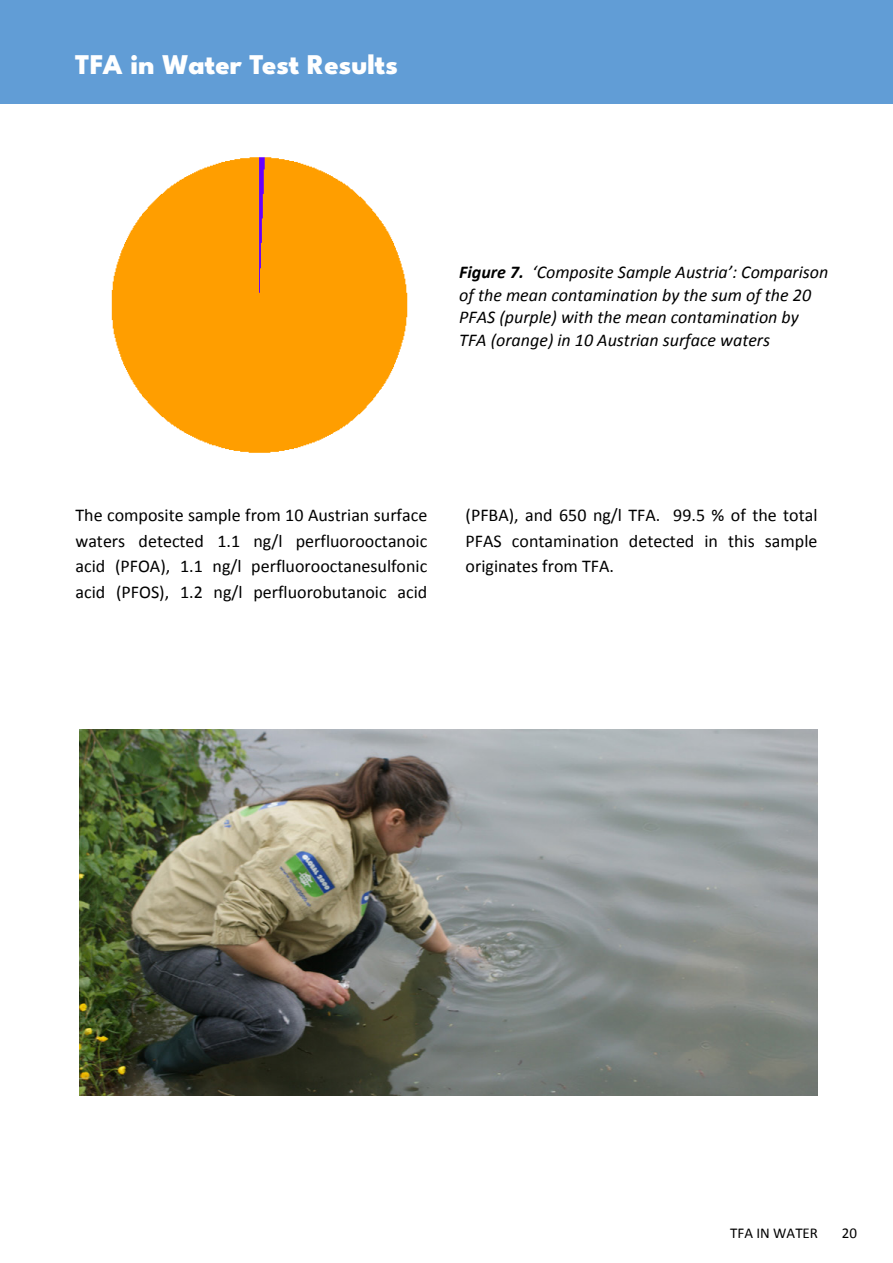
<style>
.page{position:relative;width:893px;height:1263px;background:#fff}
.page>*{position:absolute;margin:0;border:0;box-sizing:border-box;transform-origin:0 0}
.t1{font:800 28.5px "League Spartan";color:#fff}
.t2{font:18px/25.5px "Calibri";color:#000;text-align:justify}
.t3{font:italic 18px/22.5px "Calibri";color:#000}
.t4{font:15px "Calibri";color:#000}
.s1{font-weight:700}
</style>
<div class="page">
<div style="left:0;top:0;width:893px;height:103px;background:#619dd6"></div>
<img style="left:111px;top:157px;width:297px;height:296px">
<img style="left:79px;top:730px;width:738px;height:365px">
<h1 class="t1" style="left:75px;top:42px;width:324px">TFA in Water Test Results</h1>
<p class="t3" style="left:459px;top:260px;width:371px"><span class="s1">Figure 7.</span> ‘Composite Sample Austria’: Comparison of the mean contamination by the sum of the 20<br>PFAS (purple) with the mean contamination by TFA (orange) in 10 Austrian surface waters</p>
<p class="t2" style="left:75px;top:502px;width:353px">The composite sample from 10 Austrian surface waters detected 1.1 ng/l perfluorooctanoic acid (PFOA), 1.1 ng/l perfluorooctanesulfonic acid (PFOS), 1.2 ng/l perfluorobutanoic acid</p>
<p class="t2" style="left:466px;top:502px;width:353px">(PFBA), and 650 ng/l TFA. 99.5 % of the total PFAS contamination detected in this sample originates from TFA.</p>
<p class="t4" style="left:730px;top:1223px;width:89px">TFA IN WATER</p>
<p class="t4" style="left:842px;top:1223px;width:17px">20</p>
</div>
